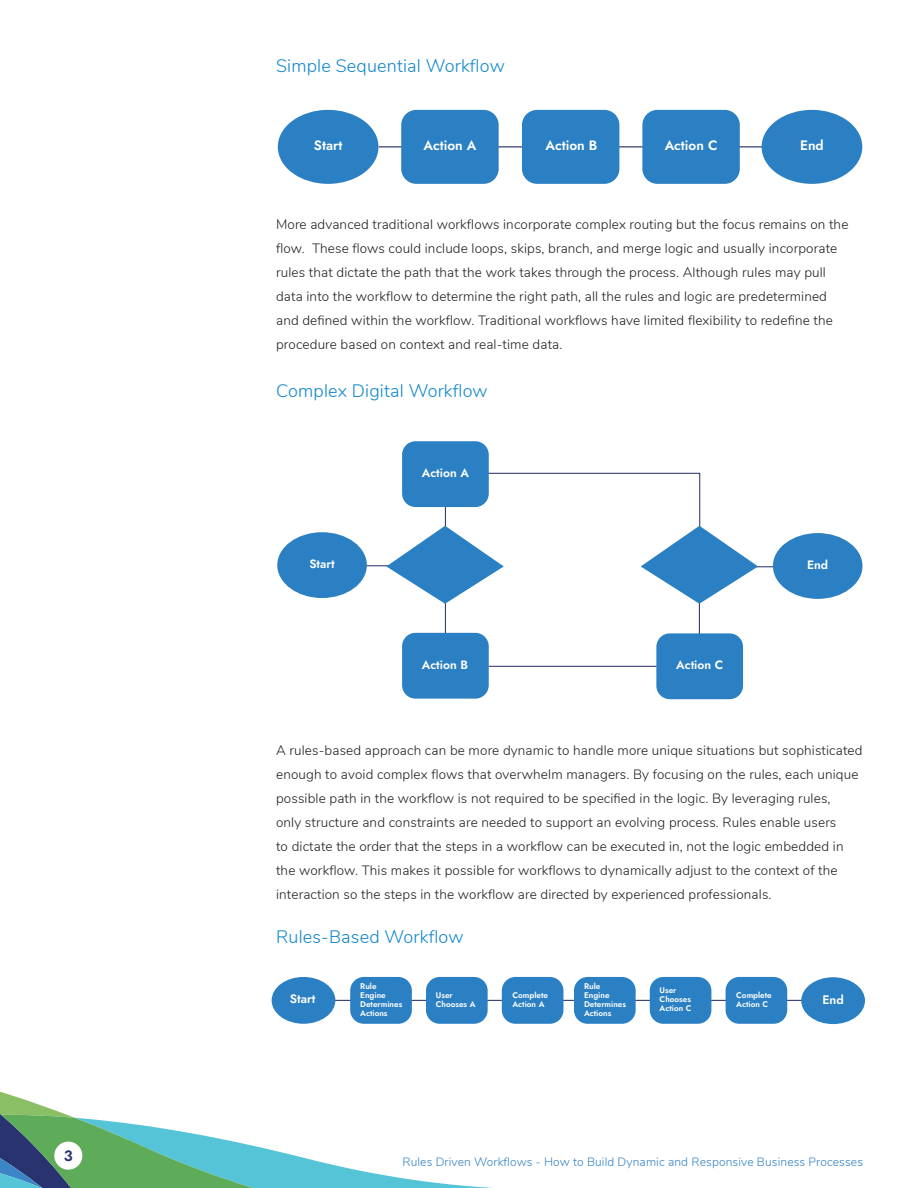
<style>
.page{position:relative;width:918px;height:1188px;background:#fff}
.page>*{position:absolute;margin:0;border:0;box-sizing:border-box;transform-origin:0 0}
.t1{font:300 18px "Nunito";letter-spacing:.01em;color:#1287cc}
.t2{font:600 15px "Jost";color:#293370}
.t3{font:300 13.5px/24px "Nunito";letter-spacing:.01em;color:#231f20}
.t4{font:600 13.5px "Jost";color:#fff}
.t5{font:600 12.3px "Jost";color:#fff}
.t6{font:300 12px "Nunito";letter-spacing:.01em;color:#3382c4}
.t7{font:600 12px "Jost";color:#fff}
.t8{font:600 8.1px/9px "Jost";color:#fff}
</style>
<div class="page">
<svg style="left:0;top:1091px;width:493px;height:97px"></svg>
<div style="left:54px;top:1142px;width:28px;height:28px;background:#fff;border-radius:50%"></div>
<hr style="left:321px;top:565px;width:124px;height:1px;background:#222b64">
<div style="left:277px;top:532px;width:90px;height:66px;background:#2b80c3;border-radius:50%"></div>
<div style="left:773px;top:533px;width:89px;height:66px;background:#2b80c3;border-radius:50%"></div>
<div style="left:402px;top:441px;width:87px;height:66px;background:#2b80c3;border-radius:13px"></div>
<div style="left:402px;top:633px;width:87px;height:66px;background:#2b80c3;border-radius:13px"></div>
<div style="left:656px;top:633px;width:87px;height:66px;background:#2b80c3;border-radius:13px"></div>
<svg style="left:386px;top:472px;width:438px;height:195px"></svg>
<hr style="left:489px;top:666px;width:168px;height:1px;background:#222b64">
<hr style="left:283px;top:1000px;width:538px;height:1px;background:#222b64">
<div style="left:272px;top:977px;width:63px;height:47px;background:#2b80c3;border-radius:50%"></div>
<div style="left:801px;top:977px;width:64px;height:47px;background:#2b80c3;border-radius:50%"></div>
<div style="left:350px;top:977px;width:62px;height:47px;background:#2b80c3;border-radius:14px"></div>
<div style="left:426px;top:977px;width:62px;height:47px;background:#2b80c3;border-radius:14px"></div>
<div style="left:502px;top:977px;width:61px;height:47px;background:#2b80c3;border-radius:14px"></div>
<div style="left:574px;top:977px;width:62px;height:47px;background:#2b80c3;border-radius:14px"></div>
<div style="left:650px;top:977px;width:61px;height:47px;background:#2b80c3;border-radius:14px"></div>
<div style="left:726px;top:977px;width:61px;height:47px;background:#2b80c3;border-radius:14px"></div>
<hr style="left:379px;top:146px;width:388px;height:1px;background:#222b64">
<div style="left:278px;top:110px;width:100px;height:74px;background:#2b80c3;border-radius:50%"></div>
<div style="left:762px;top:110px;width:100px;height:74px;background:#2b80c3;border-radius:50%"></div>
<div style="left:401px;top:110px;width:98px;height:74px;background:#2b80c3;border-radius:15px"></div>
<div style="left:522px;top:110px;width:97px;height:74px;background:#2b80c3;border-radius:15px"></div>
<div style="left:642px;top:110px;width:98px;height:74px;background:#2b80c3;border-radius:15px"></div>
<p class="t2" style="left:64px;top:1145px;width:10px">3</p>
<h1 class="t1" style="left:276px;top:53px;width:230px">Simple Sequential Workflow</h1>
<p class="t4" style="left:314px;top:136px;width:30px">Start</p>
<p class="t4" style="left:423px;top:136px;width:55px">Action A</p>
<p class="t4" style="left:545px;top:136px;width:53px">Action B</p>
<p class="t4" style="left:665px;top:136px;width:54px">Action C</p>
<p class="t4" style="left:800px;top:136px;width:25px">End</p>
<p class="t3" style="left:276px;top:212px;width:574px">More advanced traditional workflows incorporate complex routing but the focus remains on the flow. These flows could include loops, skips, branch, and merge logic and usually incorporate rules that dictate the path that the work takes through the process. Although rules may pull data into the workflow to determine the right path, all the rules and logic are predetermined and defined within the workflow. Traditional workflows have limited flexibility to redefine the procedure based on context and real-time data.</p>
<h1 class="t1" style="left:276px;top:378px;width:213px">Complex Digital Workflow</h1>
<p class="t7" style="left:309px;top:556px;width:27px">Start</p>
<p class="t7" style="left:422px;top:465px;width:49px">Action A</p>
<p class="t7" style="left:422px;top:656px;width:48px">Action B</p>
<p class="t7" style="left:676px;top:656px;width:48px">Action C</p>
<p class="t7" style="left:807px;top:557px;width:23px">End</p>
<p class="t3" style="left:276px;top:738px;width:588px">A rules-based approach can be more dynamic to handle more unique situations but sophisticated enough to avoid complex flows that overwhelm managers. By focusing on the rules, each unique possible path in the workflow is not required to be specified in the logic. By leveraging rules,<br>only structure and constraints are needed to support an evolving process. Rules enable users<br>to dictate the order that the steps in a workflow can be executed in, not the logic embedded in the workflow. This makes it possible for workflows to dynamically adjust to the context of the interaction so the steps in the workflow are directed by experienced professionals.</p>
<h1 class="t1" style="left:276px;top:924px;width:189px">Rules-Based Workflow</h1>
<p class="t5" style="left:290px;top:991px;width:27px">Start</p>
<p class="t8" style="left:584px;top:982px;width:44px">Rule<br>Engine<br>Determines<br>Actions</p>
<p class="t8" style="left:360px;top:982px;width:44px">Rule<br>Engine<br>Determines<br>Actions</p>
<p class="t8" style="left:436px;top:991px;width:41px">User<br>Chooses A</p>
<p class="t8" style="left:513px;top:991px;width:37px">Complete<br>Action A</p>
<p class="t8" style="left:736px;top:991px;width:37px">Complete<br>Action C</p>
<p class="t5" style="left:822px;top:991px;width:23px">End</p>
<p class="t8" style="left:660px;top:986px;width:33px">User<br>Chooses<br>Action C</p>
<p class="t6" style="left:402px;top:1153px;width:462px">Rules Driven Workflows - How to Build Dynamic and Responsive Business Processes</p>
</div>
